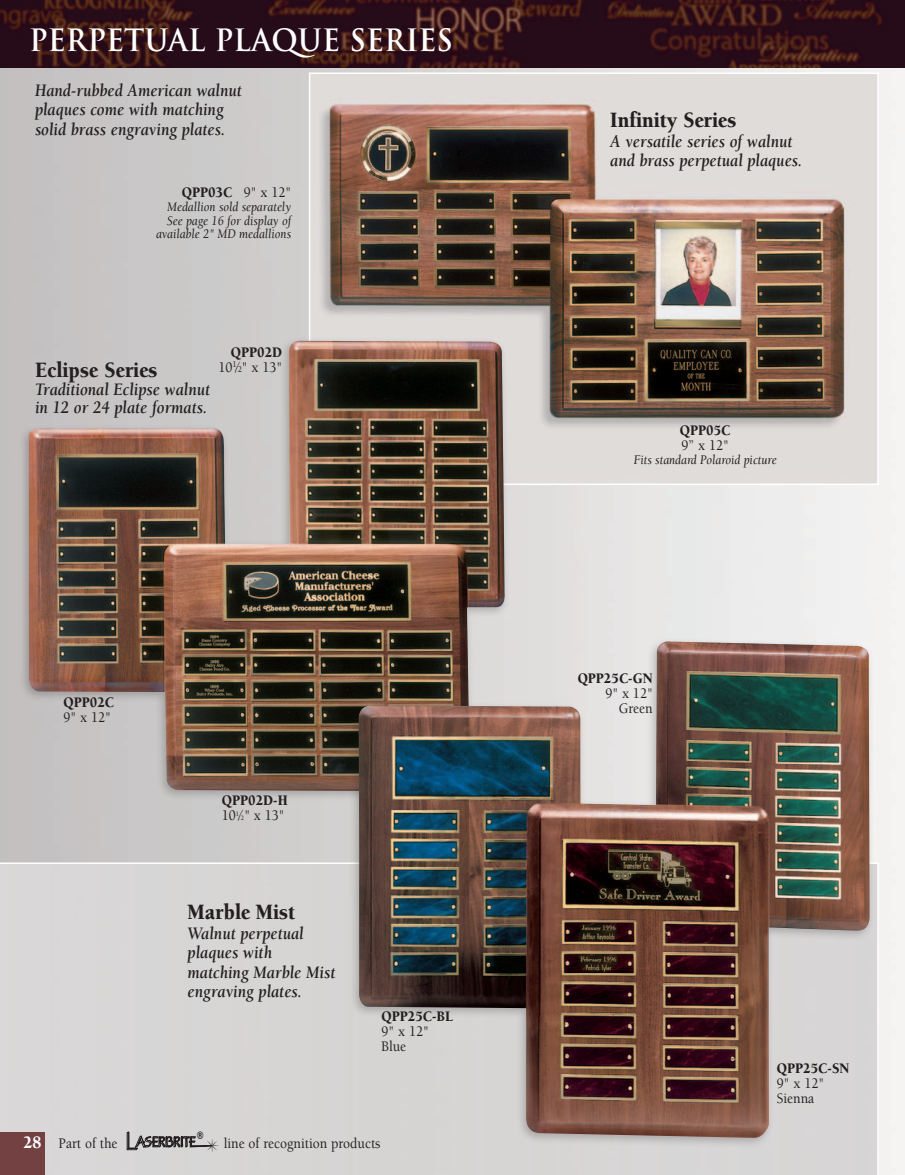
<style>
.page{position:relative;width:905px;height:1175px;background:#fff}
.page>*{position:absolute;margin:0;border:0;box-sizing:border-box;transform-origin:0 0}
.t1{font:700 30px "Trajan";color:#fff;scale:.95 1}
.t2{font:900 22.5px "Berkeley";color:#231f20;scale:.9 1}
.t3{font:italic 700 18px/19.5px "Berkeley";color:#231f20;scale:.9 1}
.t4{font:500 15px/15px "Berkeley";color:#231f20;scale:.9 1}
.t5{font:900 15px "Berkeley";color:#231f20;scale:.9 1}
.t6{font:italic 13.5px/13.5px "Berkeley";color:#231f20;text-align:right;scale:.9 1}
.t7{font:700 10.5px "Helvetica";color:#231f20;scale:.8 1}
.t8{font:500 6.75px "Berkeley";color:#231f20;scale:.9 1}
.s1{font-weight:500}
.s2{font-weight:900}
.s3{font-size:9px}
.s4{font-weight:900;font-size:18px;color:#fff}
</style>
<div class="page">
<img style="left:312px;top:75px;width:563px;height:407px">
<div style="left:309px;top:72px;width:569px;height:413px;border:2px solid #fff"></div>
<div style="left:0;top:862px;width:878px;height:312px;background:#d7d6d6"></div>
<div style="left:18px;top:335px;width:492px;height:467px;background:#231f20;opacity:.25"></div>
<img style="left:29px;top:341px;width:476px;height:450px">
<div style="left:348px;top:636px;width:526px;height:512px;background:#231f20;opacity:.25"></div>
<img style="left:358px;top:641px;width:512px;height:497px">
<img style="left:0;top:0;width:904px;height:68px">
<div style="left:0;top:1132px;width:44px;height:42px;background:#734142"></div>
<svg style="left:127px;top:1131px;width:92px;height:21px"></svg>
<h1 class="t1" style="left:29px;top:21px;width:448px">PERPETUAL PLAQUE SERIES</h1>
<p class="t3" style="left:35px;top:81px;width:231px">Hand-rubbed American walnut plaques come with matching solid brass engraving plates.</p>
<p class="t5" style="left:182px;top:185px;width:123px">QPP03C <span class="s1">9" x 12"</span></p>
<p class="t6" style="left:156px;top:200px;width:152px">Medallion sold separately<br>See page 16 for display of available 2" MD medallions</p>
<p class="t2" style="left:35px;top:358px;width:138px">Eclipse Series</p>
<p class="t3" style="left:35px;top:380px;width:196px;line-height:18px">Traditional Eclipse walnut in 12 or 24 plate formats.</p>
<p class="t4" style="left:218px;top:345px;width:72px;text-align:right"><span class="s2">QPP02D<br></span>10<sup>1</sup>⁄<span class="s3">2</span>" x 13"</p>
<p class="t5" style="left:64px;top:694px;width:58px">QPP02C</p>
<p class="t4" style="left:64px;top:709px;width:54px">9" x 12"</p>
<p class="t5" style="left:222px;top:792px;width:75px">QPP02D-H</p>
<p class="t4" style="left:222px;top:808px;width:71px">10⁄ " x 13"</p>
<p class="t8" style="left:236px;top:809px;width:5px">1</p>
<p class="t8" style="left:241px;top:814px;width:5px">2</p>
<p class="t4" style="left:24px;top:1136px;width:106px"><span class="s4">28</span> Part of the</p>
<p class="t2" style="left:188px;top:900px;width:121px">Marble Mist</p>
<p class="t3" style="left:188px;top:923px;width:166px">Walnut perpetual plaques with matching Marble Mist engraving plates.</p>
<p class="t5" style="left:381px;top:1008px;width:81px">QPP25C-BL</p>
<p class="t4" style="left:381px;top:1024px;width:54px">9" x 12"<br>Blue</p>
<p class="t7" style="left:197px;top:1127px;width:9px">®</p>
<p class="t4" style="left:224px;top:1136px;width:176px">line of recognition products</p>
<p class="t2" style="left:610px;top:108px;width:142px">Infinity Series</p>
<p class="t3" style="left:610px;top:132px;width:215px">A versatile series of walnut and brass perpetual plaques.</p>
<p class="t5" style="left:680px;top:423px;width:58px">QPP05C</p>
<p class="t4" style="left:681px;top:438px;width:54px">9” x 12"</p>
<p class="t6" style="left:633px;top:453px;width:160px">Fits standard Polaroid picture</p>
<p class="t5" style="left:577px;top:670px;width:85px">QPP25C-GN</p>
<p class="t4" style="left:605px;top:686px;width:54px;text-align:right">9" x 12"<br>Green</p>
<p class="t5" style="left:777px;top:1060px;width:82px">QPP25C-SN</p>
<p class="t4" style="left:777px;top:1075px;width:54px">9" x 12"<br>Sienna</p>
</div>
